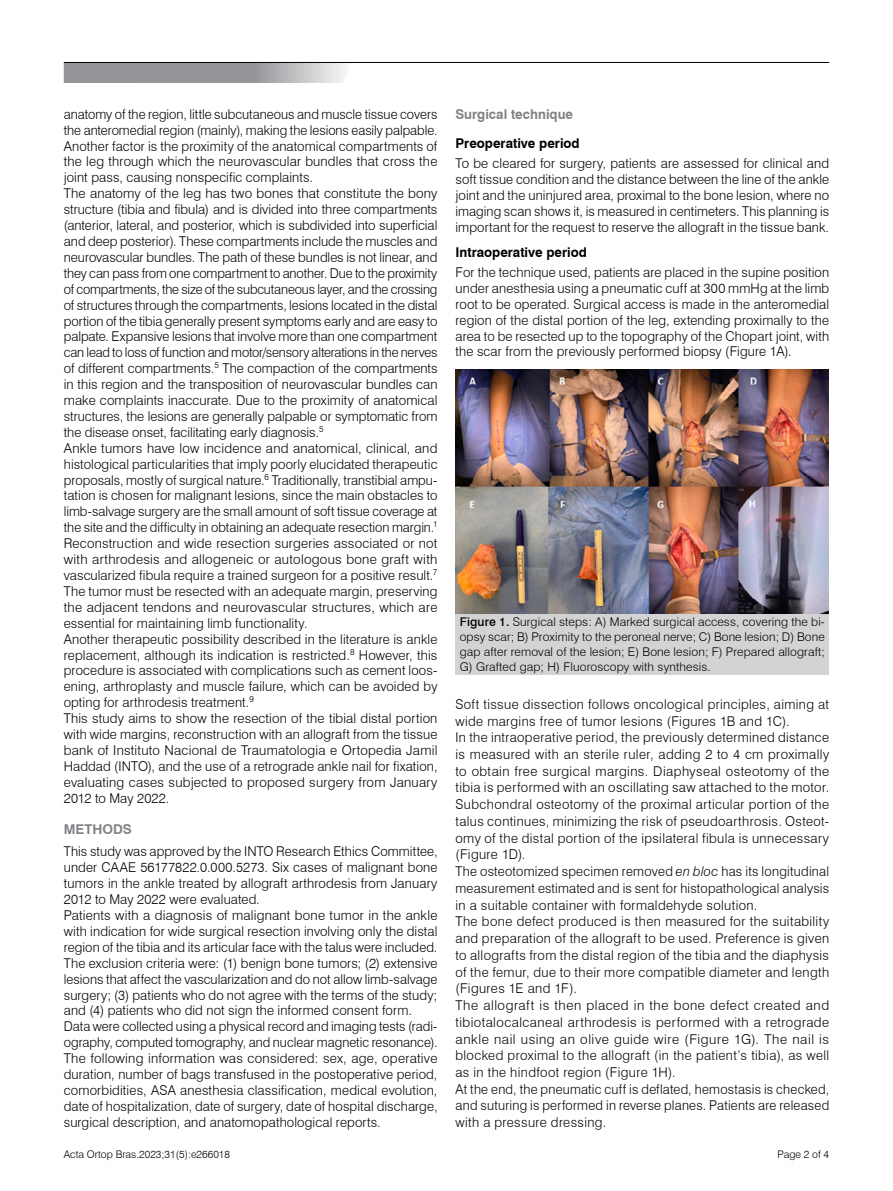
<style>
.page{position:relative;width:893px;height:1191px;background:#fff}
.page>*{position:absolute;margin:0;border:0;box-sizing:border-box;transform-origin:0 0}
.t1{font:300 13.5px/15.9px "Swiss 721 BT";letter-spacing:.01em;color:#000}
.t2{font:300 13.5px/16.8px "Swiss 721 BT";letter-spacing:.03em;color:#000}
.t3{font:700 13.5px "Swiss 721 BT";color:#000}
.t4{font:700 13.5px "Swiss 721 BT";color:#808285}
.t5{font:300 12px/15px "Swiss 721 BT";letter-spacing:.01em;color:#000;text-align:justify}
.t6{font:300 10.5px "Swiss 721 BT";color:#000}
.s1{font-weight:500}
.s2{font-style:italic}
</style>
<div class="page">
<svg style="left:64px;top:63px;width:281px;height:20px"></svg>
<hr style="left:64px;top:62px;width:765px;height:1px;background:#000">
<div style="left:455px;top:612px;width:374px;height:63px;background:#d1d3d4"></div>
<img style="left:455px;top:370px;width:373px;height:244px">
<p class="t1" style="left:64px;top:106px;width:375px">anatomy of the region, little subcutaneous and muscle tissue covers the anteromedial region (mainly), making the lesions easily palpable.<br>Another factor is the proximity of the anatomical compartments of the leg through which the neurovascular bundles that cross the joint pass, causing nonspecific complaints.<br>The anatomy of the leg has two bones that constitute the bony structure (tibia and fibula) and is divided into three compartments (anterior, lateral, and posterior, which is subdivided into superficial and deep posterior). These compartments include the muscles and neurovascular bundles. The path of these bundles is not linear, and they can pass from one compartment to another. Due to the proximity of compartments, the size of the subcutaneous layer, and the crossing of structures through the compartments, lesions located in the distal portion of the tibia generally present symptoms early and are easy to palpate. Expansive lesions that involve more than one compartment can lead to loss of function and motor/sensory alterations in the nerves of different compartments.<sup>5</sup> The compaction of the compartments in this region and the transposition of neurovascular bundles can make complaints inaccurate. Due to the proximity of anatomical structures, the lesions are generally palpable or symptomatic from the disease onset, facilitating early diagnosis.<sup>5<br></sup>Ankle tumors have low incidence and anatomical, clinical, and histological particularities that imply poorly elucidated therapeutic proposals, mostly of surgical nature.<sup>6</sup> Traditionally, transtibial ampu&shy;tation is chosen for malignant lesions, since the main obstacles to limb-salvage surgery are the small amount of soft tissue coverage at the site and the difficulty in obtaining an adequate resection margin.<sup>1<br></sup>Reconstruction and wide resection surgeries associated or not with arthrodesis and allogeneic or autologous bone graft with vascularized fibula require a trained surgeon for a positive result.<sup>7<br></sup>The tumor must be resected with an adequate margin, preserving the adjacent tendons and neurovascular structures, which are essential for maintaining limb functionality.<br>Another therapeutic possibility described in the literature is ankle replacement, although its indication is restricted.<sup>8</sup> However, this procedure is associated with complications such as cement loos&shy;ening, arthroplasty and muscle failure, which can be avoided by opting for arthrodesis treatment.<sup>9<br></sup>This study aims to show the resection of the tibial distal portion with wide margins, reconstruction with an allograft from the tissue bank of Instituto Nacional de Traumatologia e Ortopedia Jamil Haddad (INTO), and the use of a retrograde ankle nail for fixation, evaluating cases subjected to proposed surgery from January 2012 to May 2022.</p>
<p class="t4" style="left:64px;top:821px;width:70px">METHODS</p>
<p class="t1" style="left:64px;top:843px;width:375px">This study was approved by the INTO Research Ethics Committee, under CAAE 56177822.0.000.5273. Six cases of malignant bone tumors in the ankle treated by allograft arthrodesis from January 2012 to May 2022 were evaluated.<br>Patients with a diagnosis of malignant bone tumor in the ankle with indication for wide surgical resection involving only the distal region of the tibia and its articular face with the talus were included.<br>The exclusion criteria were: (1) benign bone tumors; (2) extensive lesions that affect the vascularization and do not allow limb-salvage surgery; (3) patients who do not agree with the terms of the study; and (4) patients who did not sign the informed consent form.<br>Data were collected using a physical record and imaging tests (radi&shy;ography, computed tomography, and nuclear magnetic resonance).<br>The following information was considered: sex, age, operative duration, number of bags transfused in the postoperative period, comorbidities, ASA anesthesia classification, medical evolution, date of hospitalization, date of surgery, date of hospital discharge, surgical description, and anatomopathological reports.</p>
<p class="t6" style="left:64px;top:1147px;width:168px">Acta Ortop Bras.2023;31(5):e266018</p>
<p class="t4" style="left:455px;top:106px;width:119px">Surgical technique</p>
<p class="t3" style="left:455px;top:135px;width:126px">Preoperative period</p>
<p class="t1" style="left:455px;top:155px;width:375px;text-align:justify">To be cleared for surgery, patients are assessed for clinical and soft tissue condition and the distance between the line of the ankle joint and the uninjured area, proximal to the bone lesion, where no imaging scan shows it, is measured in centimeters. This planning is important for the request to reserve the allograft in the tissue bank.</p>
<p class="t3" style="left:455px;top:244px;width:133px">Intraoperative period</p>
<p class="t1" style="left:455px;top:264px;width:375px;text-align:justify">For the technique used, patients are placed in the supine position under anesthesia using a pneumatic cuff at 300 mmHg at the limb root to be operated. Surgical access is made in the anteromedial region of the distal portion of the leg, extending proximally to the area to be resected up to the topography of the Chopart joint, with the scar from the previously performed biopsy (Figure 1A).</p>
<p class="t5" style="left:460px;top:614px;width:367px"><span class="s1">Figure 1.</span> Surgical steps: A) Marked surgical access, covering the bi&shy;opsy scar; B) Proximity to the peroneal nerve; C) Bone lesion; D) Bone gap after removal of the lesion; E) Bone lesion; F) Prepared allograft; G) Grafted gap; H) Fluoroscopy with synthesis.</p>
<p class="t2" style="left:455px;top:695px;width:375px">Soft tissue dissection follows oncological principles, aiming at wide margins free of tumor lesions (Figures 1B and 1C).<br>In the intraoperative period, the previously determined distance is measured with an sterile ruler, adding 2 to 4 cm proximally to obtain free surgical margins. Diaphyseal osteotomy of the tibia is performed with an oscillating saw attached to the motor.<br>Subchondral osteotomy of the proximal articular portion of the talus continues, minimizing the risk of pseudoarthrosis. Osteot&shy;omy of the distal portion of the ipsilateral fibula is unnecessary (Figure 1D).<br>The osteotomized specimen removed <span class="s2">en bloc</span> has its longitudinal measurement estimated and is sent for histopathological analysis in a suitable container with formaldehyde solution.<br>The bone defect produced is then measured for the suitability and preparation of the allograft to be used. Preference is given to allografts from the distal region of the tibia and the diaphysis of the femur, due to their more compatible diameter and length (Figures 1E and 1F).<br>The allograft is then placed in the bone defect created and tibiotalocalcaneal arthrodesis is performed with a retrograde ankle nail using an olive guide wire (Figure 1G). The nail is blocked proximal to the allograft (in the patient’s tibia), as well as in the hindfoot region (Figure 1H).<br>At the end, the pneumatic cuff is deflated, hemostasis is checked, and suturing is performed in reverse planes. Patients are released with a pressure dressing.</p>
<p class="t6" style="left:778px;top:1147px;width:53px">Page 2 of 4</p>
</div>
